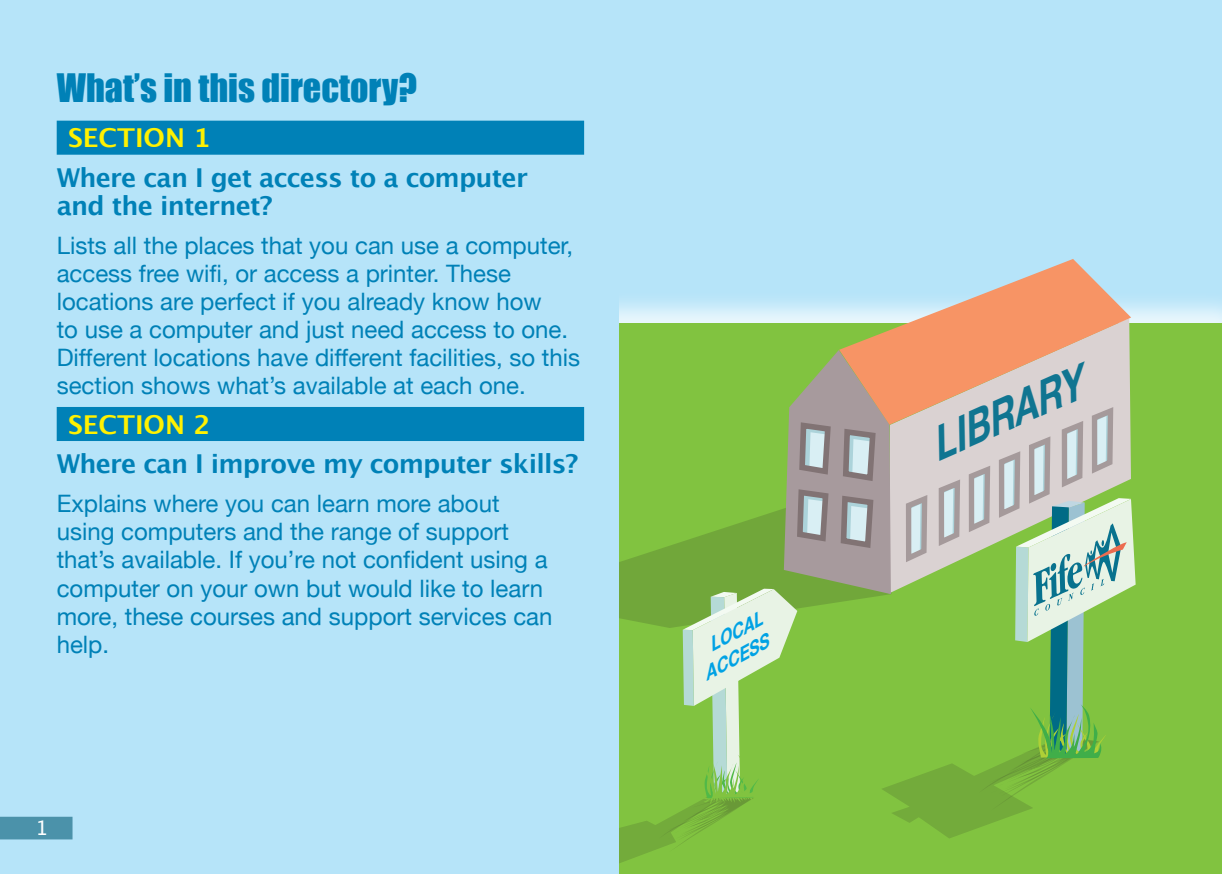
<style>
.page{position:relative;width:1225px;height:874px;background:#fff}
.page>*{position:absolute;margin:0;border:0;box-sizing:border-box;transform-origin:0 0}
.t1{font:italic 700 45.6px "Helvetica Neue";color:#107591;scale:.81 1}
.t2{font:36px "Impact";color:#0081b7}
.t3{font:700 26px/28px "Lucida Grande";letter-spacing:-.03em;color:#0081b7}
.t4{font:700 26px "Lucida Grande";color:#fff101}
.t5{font:24px/28px "Helvetica Neue";color:#0081b7}
.t6{font:20px "Lucida Grande";color:#fff}
.t7{font:italic 700 19px/22.8px "Helvetica Neue";color:#00a2e4;scale:.91 1}
</style>
<div class="page">
<div style="left:607px;top:0;width:614px;height:334px;background:#b6e4f9"></div>
<div style="left:574px;top:290px;width:651px;height:583px;background:#fff;opacity:.75"></div>
<div style="left:607px;top:323px;width:614px;height:550px;background:#81c340"></div>
<svg style="left:837px;top:259px;width:296px;height:87px"></svg>
<svg style="left:618px;top:346px;width:517px;height:517px"></svg>
<div style="left:0;top:0;width:618px;height:873px;background:#b6e4f9"></div>
<div style="left:57px;top:121px;width:527px;height:34px;background:#0081b7"></div>
<div style="left:57px;top:407px;width:527px;height:34px;background:#0081b7"></div>
<div style="left:0;top:816px;width:73px;height:23px;background:#4b92aa"></div>
<h2 class="t2" style="left:57px;top:60px;width:362px">What’s in this directory?</h2>
<p class="t4" style="left:68px;top:117px;width:144px">SECTION 1</p>
<p class="t3" style="left:57px;top:163px;width:472px">Where can I get access to a computer and the internet?</p>
<p class="t5" style="left:57px;top:233px;width:525px">Lists all the places that you can use a computer, access free wifi, or access a printer. These locations are perfect if you already know how<br>to use a computer and just need access to one.<br>Different locations have different facilities, so this section shows what’s available at each one.</p>
<p class="t4" style="left:68px;top:403px;width:144px">SECTION 2</p>
<p class="t3" style="left:57px;top:449px;width:523px">Where can I improve my computer skills?</p>
<p class="t5" style="left:57px;top:491px;width:497px">Explains where you can learn more about using computers and the range of support that’s available. If you’re not confident using a computer on your own but would like to learn more, these courses and support services can help.</p>
<p class="t6" style="left:36px;top:816px;width:14px">1</p>
<p class="t7" style="left:687px;top:645px;width:86px;text-indent:18px;rotate:-29deg">LOCAL<br>ACCESS</p>
<h1 class="t1" style="left:916px;top:414px;width:201px;rotate:-24deg">LIBRARY</h1>
</div>
